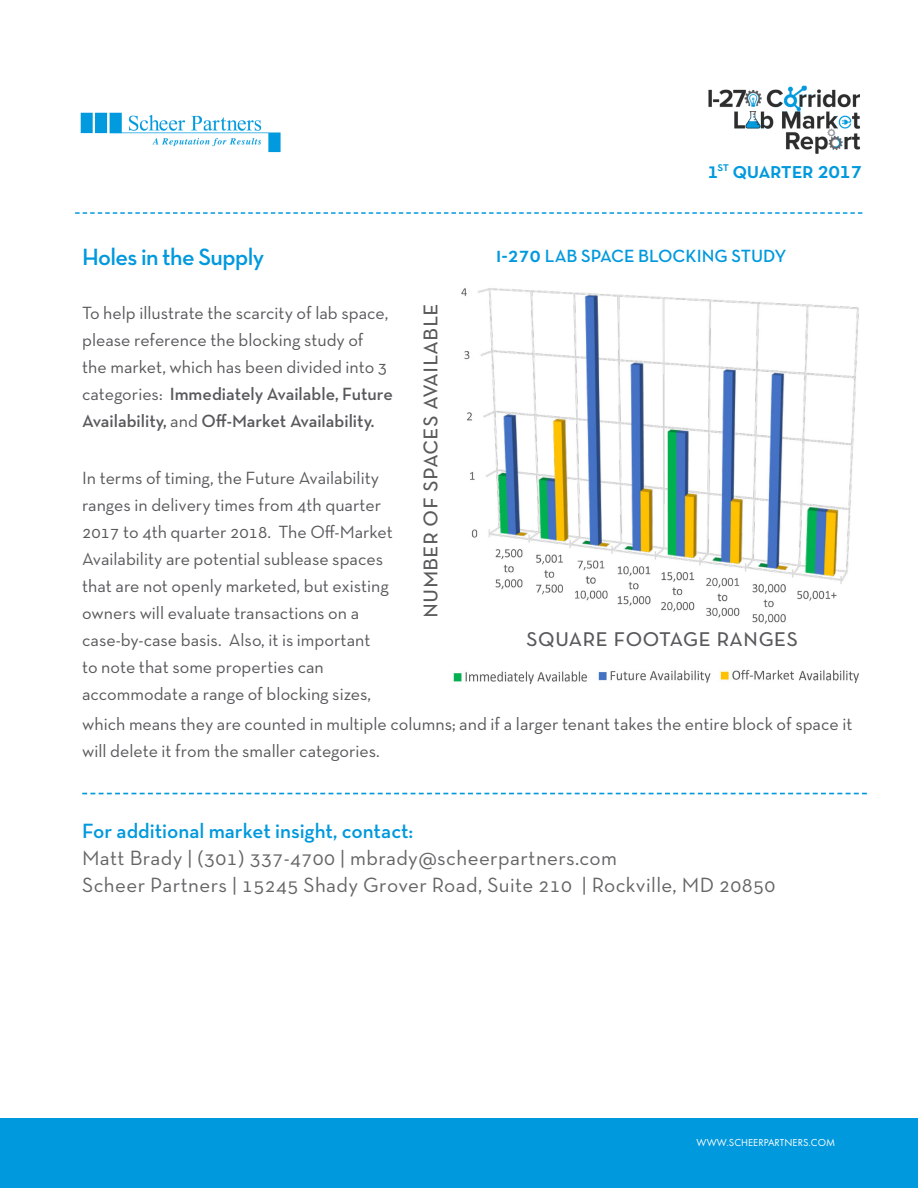
<style>
.page{position:relative;width:918px;height:1188px;background:#fff}
.page>*{position:absolute;margin:0;border:0;box-sizing:border-box;transform-origin:0 0}
.t1{font:27.3px "Neutra Text TF Book SC";color:#59595c}
.t2{font:600 24px "Neutra Text TF";letter-spacing:-.025em;color:#09d}
.t3{font:23.25px "Neutra Text TF Demi SC";letter-spacing:-.02em;color:#09d}
.t4{font:21px "Neutra Text TF";letter-spacing:.02em;color:#656466}
.t5{font:600 21px "Neutra Text TF";color:#09d}
.t6{font:18px/27px "Neutra Text TF";color:#59595c}
.t7{font:18px "Neutra Text TF Demi SC";color:#09d}
.t8{font:10.5px "Futura PT";letter-spacing:.005em;color:#fff}
.s1{font-size:22.5px}
.s2{font-weight:600}
.s3{font-size:21.9px}
</style>
<div class="page">
<div style="left:0;top:1119px;width:918px;height:69px;background:#09d"></div>
<svg style="left:82px;top:793px;width:785px;height:1px"></svg>
<svg style="left:75px;top:212px;width:787px;height:2px"></svg>
<img style="left:708px;top:85px;width:152px;height:69px">
<img style="left:461px;top:288px;width:398px;height:336px">
<img style="left:453px;top:670px;width:258px;height:14px">
<img style="left:719px;top:669px;width:75px;height:12px">
<img style="left:799px;top:670px;width:60px;height:13px">
<img style="left:80px;top:112px;width:201px;height:41px">
<p class="t3" style="left:707px;top:156px;width:157px"><span class="s1">1</span><sup>st</sup> quarter 2017</p>
<p class="t2" style="left:82px;top:242px;width:184px">Holes in the Supply</p>
<p class="t6" style="left:82px;top:299px;width:312px">To help illustrate the scarcity of lab space, please reference the blocking study of<br>the market, which has been divided into 3 categories: <span class="s2">Immediately Available, Future Availability,</span> and <span class="s2">Off-Market Availability.</span></p>
<p class="t6" style="left:82px;top:464px;width:312px">In terms of timing, the Future Availability ranges in delivery times from 4th quarter 2017 to 4th quarter 2018. The Off-Market Availability are potential sublease spaces that are not openly marketed, but existing owners will evaluate transactions on a case-by-case basis. Also, it is important<br>to note that some properties can accommodate a range of blocking sizes,</p>
<p class="t6" style="left:82px;top:710px;width:772px">which means they are counted in multiple columns; and if a larger tenant takes the entire block of space it will delete it from the smaller categories.</p>
<p class="t7" style="left:496px;top:244px;width:292px"><span class="s3">i-270</span> LAB SPACE BLOCKING STUDY</p>
<p class="t1" style="left:412px;top:618px;width:316px;rotate:-90deg">number of spaces available</p>
<p class="t1" style="left:526px;top:620px;width:273px">square footage ranges</p>
<p class="t5" style="left:82px;top:818px;width:332px">For additional market insight, contact:</p>
<p class="t4" style="left:82px;top:845px;width:536px">Matt Brady | (301) 337-4700 | mbrady@scheerpartners.com</p>
<p class="t4" style="left:82px;top:872px;width:695px">Scheer Partners | 15245 Shady Grover Road, Suite 210 | Rockville, MD 20850</p>
<p class="t8" style="left:697px;top:1137px;width:140px">WWW.SCHEERPARTNERS.COM</p>
</div>
